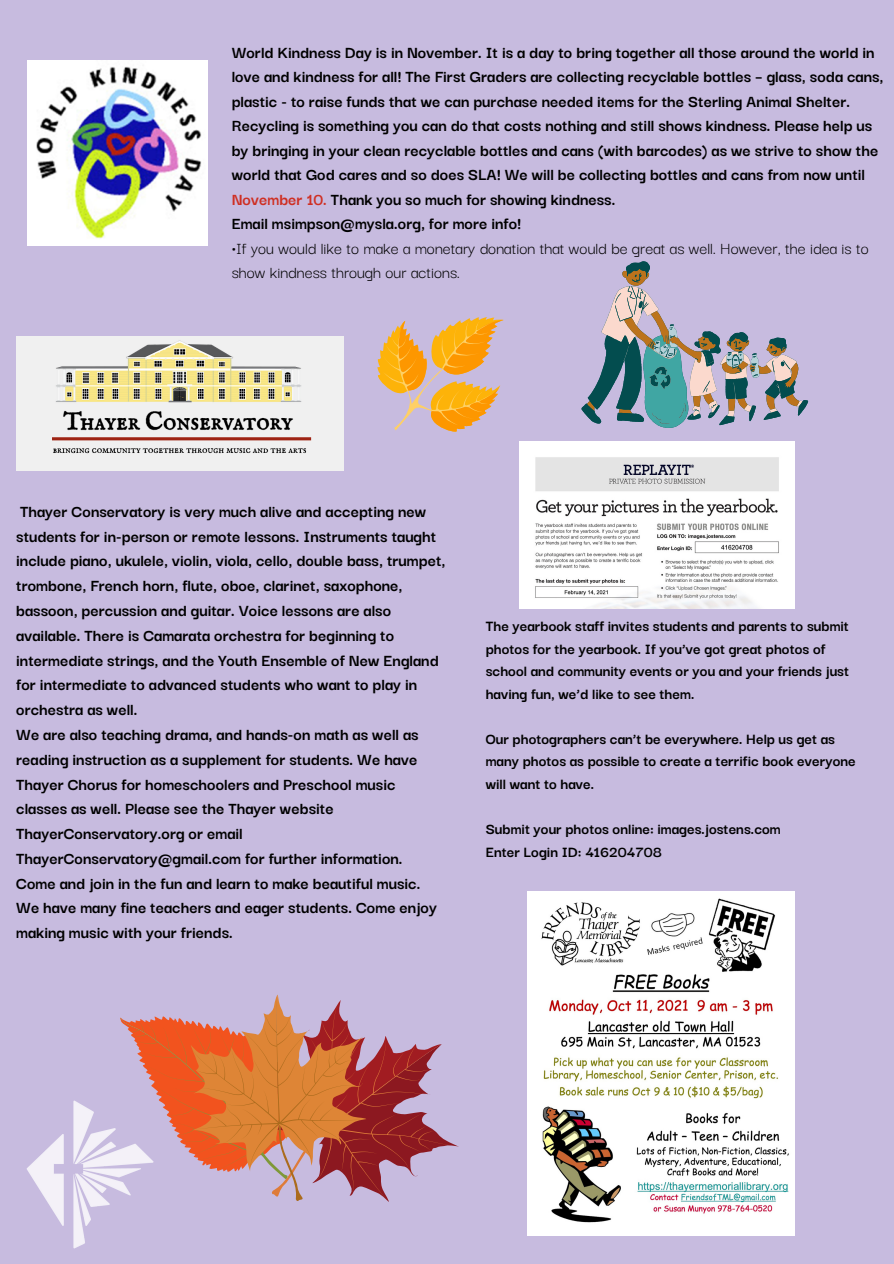
<style>
.page{position:relative;width:894px;height:1264px;background:#fff}
.page>*{position:absolute;margin:0;border:0;box-sizing:border-box;transform-origin:0 0}
.t1{font:700 18px/24.8px "Darker Grotesque";color:#000}
.t2{font:18px/24.5px "Darker Grotesque";color:#000}
.t3{font:700 16.5px/22.5px "Darker Grotesque";color:#000}
.s1{color:#cf2f23}
.s2{font-weight:700}
</style>
<div class="page">
<div style="left:0;top:0;width:893px;height:1263px;background:#c7bbdf"></div>
<img style="left:26px;top:1100px;width:94px;height:149px">
<img style="left:17px;top:337px;width:326px;height:134px">
<img style="left:519px;top:441px;width:275px;height:167px">
<img style="left:27px;top:60px;width:180px;height:185px">
<svg style="left:581px;top:261px;width:227px;height:167px"></svg>
<svg style="left:120px;top:994px;width:339px;height:208px"></svg>
<img style="left:527px;top:891px;width:267px;height:344px">
<svg style="left:377px;top:317px;width:151px;height:130px"></svg>
<p class="t1" style="left:232px;top:38px;width:653px">World Kindness Day is in November. It is a day to bring together all those around the world in love and kindness for all! The First Graders are collecting recyclable bottles – glass, soda cans, plastic - to raise funds that we can purchase needed items for the Sterling Animal Shelter.</p>
<p class="t1" style="left:232px;top:112px;width:648px">Recycling is something you can do that costs nothing and still shows kindness. Please help us by bringing in your clean recyclable bottles and cans (with barcodes) as we strive to show the world that God cares and so does SLA! We will be collecting bottles and cans from now until <span class="s1">November 10.</span> Thank you so much for showing kindness.</p>
<p class="t1" style="left:232px;top:210px;width:291px">Email msimpson@mysla.org, for more info!</p>
<p class="t2" style="left:232px;top:235px;width:638px"><span class="s2">·</span>If you would like to make a monetary donation that would be great as well. However, the idea is to show kindness through our actions.</p>
<p class="t1" style="left:16px;top:497px;width:431px">Thayer Conservatory is very much alive and accepting new students for in-person or remote lessons. Instruments taught include piano, ukulele, violin, viola, cello, double bass, trumpet, trombone, French horn, flute, oboe, clarinet, saxophone, bassoon, percussion and guitar. Voice lessons are also available. There is Camarata orchestra for beginning to intermediate strings, and the Youth Ensemble of New England for intermediate to advanced students who want to play in orchestra as well.</p>
<p class="t1" style="left:16px;top:720px;width:404px">We are also teaching drama, and hands-on math as well as reading instruction as a supplement for students. We have Thayer Chorus for homeschoolers and Preschool music classes as well. Please see the Thayer website ThayerConservatory.org or email ThayerConservatory@gmail.com for further information.</p>
<p class="t1" style="left:16px;top:869px;width:422px">Come and join in the fun and learn to make beautiful music.<br>We have many fine teachers and eager students. Come enjoy making music with your friends.</p>
<p class="t3" style="left:485px;top:613px;width:365px">The yearbook staff invites students and parents to submit photos for the yearbook. If you’ve got great photos of school and community events or you and your friends just having fun, we’d like to see them.</p>
<p class="t3" style="left:485px;top:726px;width:371px">Our photographers can’t be everywhere. Help us get as many photos as possible to create a terrific book everyone will want to have.</p>
<p class="t3" style="left:485px;top:816px;width:296px">Submit your photos online: images.jostens.com</p>
<p class="t3" style="left:485px;top:839px;width:178px">Enter Login ID: 416204708</p>
</div>
